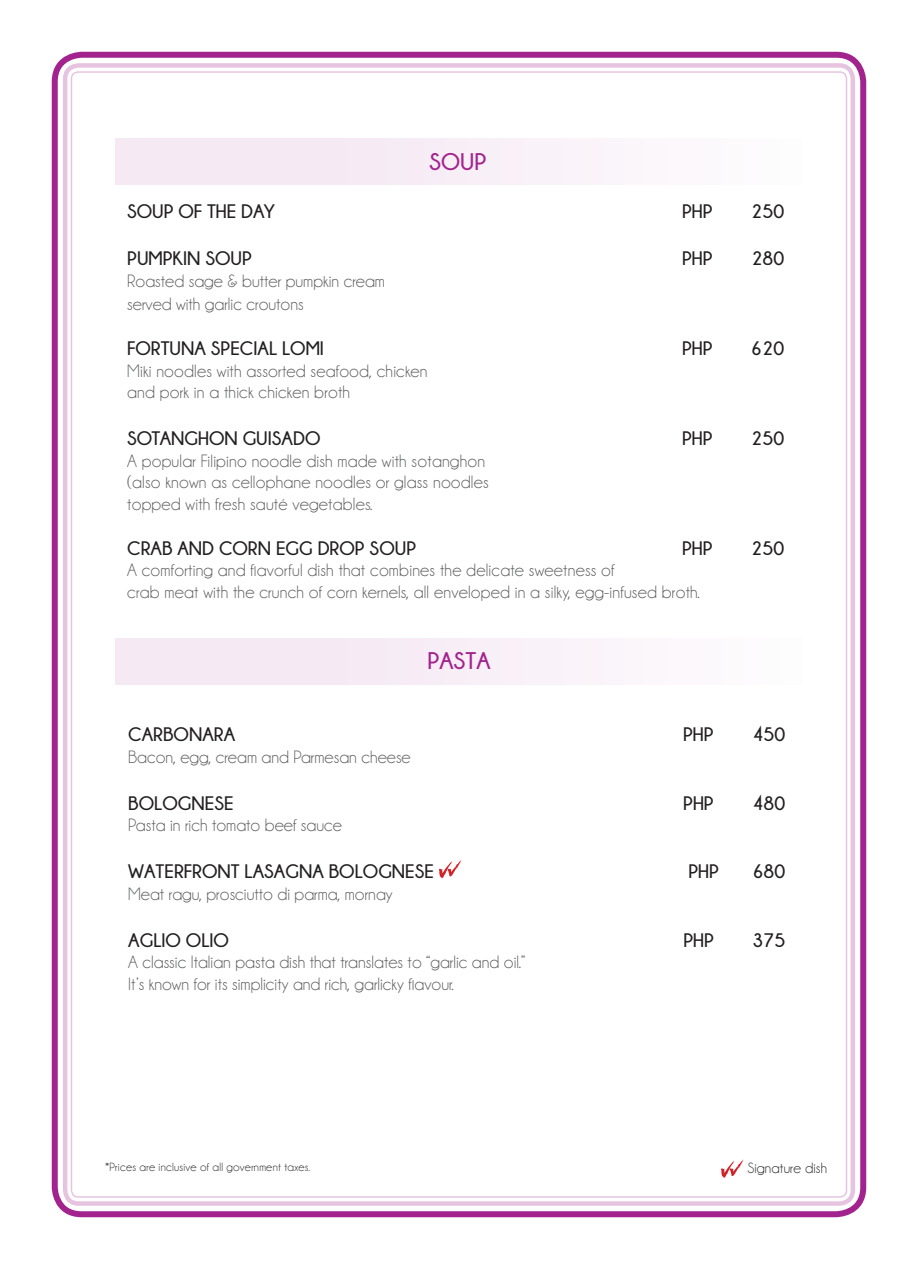
<style>
.page{position:relative;width:918px;height:1269px;background:#fff}
.page>*{position:absolute;margin:0;border:0;box-sizing:border-box;transform-origin:0 0}
.t1{font:700 24px "Champagne&Limousines";color:#a2238e}
.t2{font:700 19.5px "Champagne&Limousines";color:#231f20}
.t3{font:18px "Champagne&Limousines";letter-spacing:.01em;color:#57585a}
.t4{font:15px "Champagne&Limousines";letter-spacing:.01em;color:#231f20}
.t5{font:12px "Champagne&Limousines";letter-spacing:.02em;color:#231f20}
</style>
<div class="page">
<div style="left:52px;top:52px;width:814px;height:1165px;border:6px solid #a2238e;border-radius:27px"></div>
<div style="left:63px;top:63px;width:792px;height:1143px;border:4px solid #a2238e;border-radius:14px"></div>
<svg style="left:721px;top:1159px;width:23px;height:19px"></svg>
<div style="left:115px;top:138px;width:688px;height:47px;background:linear-gradient(to right,#f3e5f1,#fdfbfd)"></div>
<div style="left:115px;top:638px;width:688px;height:47px;background:linear-gradient(to right,#f3e5f1,#fdfbfd)"></div>
<svg style="left:439px;top:860px;width:23px;height:18px"></svg>
<p class="t1" style="left:429px;top:148px;width:59px">SOUP</p>
<p class="t2" style="left:127px;top:201px;width:150px">SOUP OF THE DAY</p>
<p class="t2" style="left:682px;top:201px;width:32px">PHP</p>
<p class="t2" style="left:751px;top:201px;width:34px">250</p>
<p class="t2" style="left:127px;top:248px;width:126px">PUMPKIN SOUP</p>
<p class="t2" style="left:682px;top:248px;width:32px">PHP</p>
<p class="t2" style="left:751px;top:248px;width:34px">280</p>
<p class="t3" style="left:127px;top:272px;width:259px">Roasted sage &amp; butter pumpkin cream</p>
<p class="t3" style="left:127px;top:295px;width:178px">served with garlic croutons</p>
<p class="t2" style="left:127px;top:338px;width:198px">FORTUNA SPECIAL LOMI</p>
<p class="t2" style="left:682px;top:338px;width:32px">PHP</p>
<p class="t2" style="left:751px;top:338px;width:34px">620</p>
<p class="t3" style="left:127px;top:362px;width:302px">Miki noodles with assorted seafood, chicken</p>
<p class="t3" style="left:127px;top:383px;width:225px">and pork in a thick chicken broth</p>
<p class="t2" style="left:127px;top:428px;width:195px">SOTANGHON GUISADO</p>
<p class="t2" style="left:682px;top:428px;width:32px">PHP</p>
<p class="t2" style="left:751px;top:428px;width:34px">250</p>
<p class="t3" style="left:127px;top:452px;width:359px">A popular Filipino noodle dish made with sotanghon</p>
<p class="t3" style="left:127px;top:473px;width:363px">(also known as cellophane noodles or glass noodles</p>
<p class="t3" style="left:127px;top:495px;width:247px">topped with fresh sauté vegetables.</p>
<p class="t2" style="left:127px;top:537px;width:290px">CRAB AND CORN EGG DROP SOUP</p>
<p class="t2" style="left:682px;top:537px;width:32px">PHP</p>
<p class="t2" style="left:751px;top:537px;width:34px">250</p>
<p class="t3" style="left:127px;top:561px;width:489px">A comforting and flavorful dish that combines the delicate sweetness of</p>
<p class="t3" style="left:127px;top:583px;width:574px">crab meat with the crunch of corn kernels, all enveloped in a silky, egg-infused broth.</p>
<p class="t1" style="left:427px;top:648px;width:65px">PASTA</p>
<p class="t2" style="left:128px;top:724px;width:109px">CARBONARA</p>
<p class="t2" style="left:683px;top:724px;width:32px">PHP</p>
<p class="t2" style="left:752px;top:724px;width:34px">450</p>
<p class="t3" style="left:128px;top:748px;width:284px">Bacon, egg, cream and Parmesan cheese</p>
<p class="t2" style="left:128px;top:792px;width:107px">BOLOGNESE</p>
<p class="t2" style="left:683px;top:792px;width:32px">PHP</p>
<p class="t2" style="left:752px;top:792px;width:34px">480</p>
<p class="t3" style="left:128px;top:816px;width:215px">Pasta in rich tomato beef sauce</p>
<p class="t2" style="left:128px;top:861px;width:307px">WATERFRONT LASAGNA BOLOGNESE</p>
<p class="t2" style="left:688px;top:861px;width:32px">PHP</p>
<p class="t2" style="left:753px;top:861px;width:34px">680</p>
<p class="t3" style="left:128px;top:885px;width:266px">Meat ragu, prosciutto di parma, mornay</p>
<p class="t2" style="left:128px;top:929px;width:102px">AGLIO OLIO</p>
<p class="t2" style="left:683px;top:929px;width:32px">PHP</p>
<p class="t2" style="left:753px;top:929px;width:34px">375</p>
<p class="t3" style="left:128px;top:953px;width:399px">A classic Italian pasta dish that translates to “garlic and oil.”</p>
<p class="t3" style="left:128px;top:975px;width:327px">It’s known for its simplicity and rich, garlicky flavour.</p>
<p class="t5" style="left:105px;top:1161px;width:206px">*Prices are inclusive of all government taxes.</p>
<p class="t4" style="left:747px;top:1160px;width:81px">Signature dish</p>
</div>
